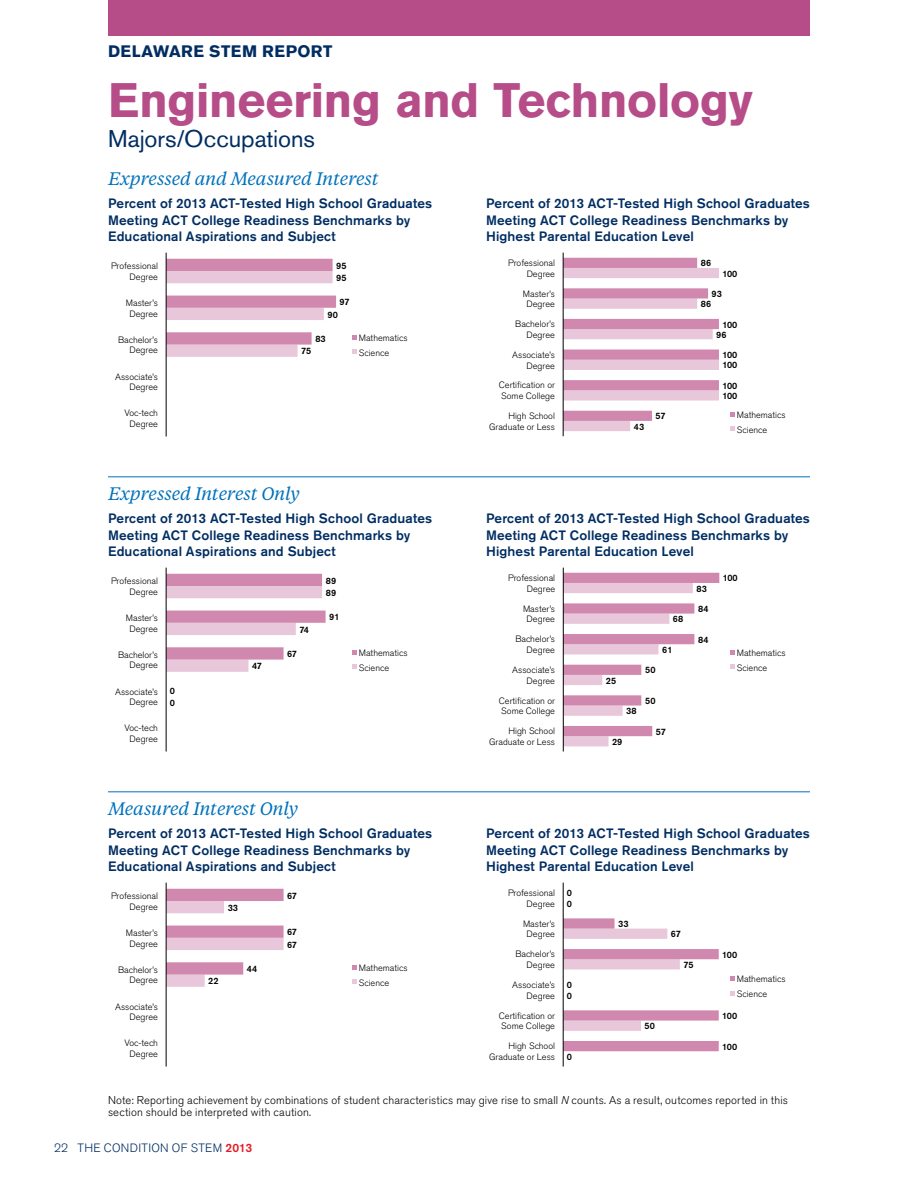
<style>
.page{position:relative;width:918px;height:1188px;background:#fff}
.page>*{position:absolute;margin:0;border:0;box-sizing:border-box;transform-origin:0 0}
.t1{font:700 48px "Akzidenz Grotesk Std";letter-spacing:-.01em;color:#b64c88}
.t2{font:24px "Akzidenz Grotesk Std";letter-spacing:-.005em;color:#002d62}
.t3{font:italic 18px "Tiempos Text";letter-spacing:-.01em;color:#0072bc}
.t4{font:700 16.5px "Akzidenz Grotesk Std";letter-spacing:.03em;color:#002d62}
.t5{font:500 13.5px/16.5px "Akzidenz Grotesk Std";letter-spacing:.01em;color:#002d62}
.t6{font:300 12px "Akzidenz Grotesk Std";letter-spacing:.03em;color:#002d62}
.t7{font:300 11.25px/12px "Akzidenz Grotesk Std";letter-spacing:.015em;color:#000}
.t8{font:300 9.15px/10.6px "Akzidenz Grotesk Std";color:#000001;text-align:right}
.t9{font:500 9.15px "Akzidenz Grotesk Std";color:#000001}
.s1{font-style:italic}
.s2{font-weight:500;color:#e31b23}
</style>
<div class="page">
<svg style="left:167px;top:574px;width:159px;height:98px"></svg>
<hr style="left:166px;top:568px;width:1px;height:184px;background:#000001">
<svg style="left:352px;top:650px;width:5px;height:5px"></svg>
<svg style="left:352px;top:664px;width:5px;height:5px"></svg>
<svg style="left:167px;top:259px;width:169px;height:98px"></svg>
<hr style="left:166px;top:253px;width:1px;height:184px;background:#000001">
<svg style="left:352px;top:335px;width:5px;height:5px"></svg>
<svg style="left:352px;top:349px;width:5px;height:5px"></svg>
<svg style="left:564px;top:258px;width:155px;height:173px"></svg>
<hr style="left:563px;top:253px;width:1px;height:183px;background:#000001">
<svg style="left:730px;top:412px;width:5px;height:5px"></svg>
<svg style="left:730px;top:427px;width:5px;height:4px"></svg>
<svg style="left:564px;top:573px;width:155px;height:173px"></svg>
<hr style="left:563px;top:568px;width:1px;height:184px;background:#000001">
<svg style="left:730px;top:650px;width:5px;height:5px"></svg>
<svg style="left:730px;top:664px;width:5px;height:5px"></svg>
<svg style="left:167px;top:889px;width:117px;height:98px"></svg>
<hr style="left:166px;top:883px;width:1px;height:184px;background:#000001">
<svg style="left:352px;top:965px;width:5px;height:5px"></svg>
<svg style="left:352px;top:979px;width:5px;height:5px"></svg>
<svg style="left:564px;top:918px;width:155px;height:133px"></svg>
<hr style="left:563px;top:883px;width:1px;height:184px;background:#000001">
<svg style="left:730px;top:976px;width:5px;height:5px"></svg>
<svg style="left:730px;top:991px;width:5px;height:5px"></svg>
<hr style="left:108px;top:476px;width:702px;height:1px;background:#0072bc">
<hr style="left:108px;top:791px;width:702px;height:1px;background:#0072bc">
<div style="left:108px;top:0;width:702px;height:36px;background:#b64c88"></div>
<h3 class="t4" style="left:108px;top:42px;width:215px">Delaware STEM Report</h3>
<h1 class="t1" style="left:108px;top:73px;width:646px">Engineering and Technology</h1>
<h2 class="t2" style="left:108px;top:124px;width:208px">Majors/Occupations</h2>
<h3 class="t3" style="left:108px;top:166px;width:272px">Expressed and Measured Interest</h3>
<h3 class="t5" style="left:108px;top:195px;width:326px">Percent of 2013 ACT-Tested High School Graduates<br>Meeting ACT College Readiness Benchmarks by<br>Educational Aspirations and Subject</h3>
<h3 class="t5" style="left:486px;top:195px;width:326px">Percent of 2013 ACT-Tested High School Graduates<br>Meeting ACT College Readiness Benchmarks by<br>Highest Parental Education Level</h3>
<p class="t8" style="left:111px;top:261px;width:48px">Professional<br>Degree</p>
<p class="t9" style="left:336px;top:260px;width:12px">95</p>
<p class="t9" style="left:336px;top:272px;width:12px">95</p>
<p class="t8" style="left:508px;top:258px;width:48px">Professional<br>Degree</p>
<p class="t9" style="left:701px;top:258px;width:12px">86</p>
<p class="t9" style="left:723px;top:268px;width:16px">100</p>
<p class="t8" style="left:126px;top:298px;width:34px;text-align:center">Master’s<br>Degree</p>
<p class="t8" style="left:118px;top:334px;width:41px">Bachelor’s<br>Degree</p>
<p class="t9" style="left:340px;top:297px;width:11px">97</p>
<p class="t9" style="left:327px;top:309px;width:12px">90</p>
<p class="t9" style="left:315px;top:333px;width:12px">83</p>
<p class="t9" style="left:301px;top:346px;width:12px">75</p>
<p class="t8" style="left:359px;top:331px;width:50px;line-height:14.5px;text-align:left">Mathematics<br>Science</p>
<p class="t8" style="left:523px;top:288px;width:34px;text-align:center">Master’s<br>Degree</p>
<p class="t8" style="left:515px;top:319px;width:41px">Bachelor’s<br>Degree</p>
<p class="t8" style="left:512px;top:350px;width:44px">Associate’s<br>Degree</p>
<p class="t9" style="left:712px;top:288px;width:12px">93</p>
<p class="t9" style="left:701px;top:298px;width:12px">86</p>
<p class="t9" style="left:723px;top:319px;width:16px">100</p>
<p class="t9" style="left:716px;top:329px;width:12px">96</p>
<p class="t9" style="left:723px;top:349px;width:16px">100</p>
<p class="t9" style="left:723px;top:360px;width:16px">100</p>
<p class="t8" style="left:115px;top:371px;width:44px">Associate’s<br>Degree</p>
<p class="t8" style="left:499px;top:380px;width:58px;text-align:left">Certification or<br>Some College</p>
<p class="t9" style="left:723px;top:380px;width:16px">100</p>
<p class="t9" style="left:723px;top:390px;width:16px">100</p>
<p class="t8" style="left:124px;top:408px;width:35px;text-align:center">Voc-tech<br>Degree</p>
<p class="t8" style="left:489px;top:411px;width:67px">High School<br>Graduate or Less</p>
<p class="t9" style="left:634px;top:421px;width:12px">43</p>
<p class="t9" style="left:656px;top:411px;width:12px">57</p>
<p class="t8" style="left:737px;top:408px;width:50px;line-height:14.5px;text-align:left">Mathematics<br>Science</p>
<h3 class="t3" style="left:108px;top:481px;width:193px">Expressed Interest Only</h3>
<h3 class="t5" style="left:108px;top:510px;width:326px">Percent of 2013 ACT-Tested High School Graduates<br>Meeting ACT College Readiness Benchmarks by<br>Educational Aspirations and Subject</h3>
<h3 class="t5" style="left:486px;top:510px;width:326px">Percent of 2013 ACT-Tested High School Graduates<br>Meeting ACT College Readiness Benchmarks by<br>Highest Parental Education Level</h3>
<p class="t8" style="left:111px;top:576px;width:48px">Professional<br>Degree</p>
<p class="t9" style="left:326px;top:575px;width:12px">89</p>
<p class="t9" style="left:326px;top:587px;width:12px">89</p>
<p class="t8" style="left:126px;top:613px;width:34px;text-align:center">Master’s<br>Degree</p>
<p class="t9" style="left:299px;top:624px;width:11px">74</p>
<p class="t9" style="left:329px;top:612px;width:12px">91</p>
<p class="t8" style="left:118px;top:649px;width:41px">Bachelor’s<br>Degree</p>
<p class="t9" style="left:252px;top:661px;width:11px">47</p>
<p class="t9" style="left:287px;top:648px;width:11px">67</p>
<p class="t8" style="left:359px;top:646px;width:50px;line-height:14.5px;text-align:left">Mathematics<br>Science</p>
<p class="t8" style="left:115px;top:686px;width:44px">Associate’s<br>Degree</p>
<p class="t9" style="left:170px;top:685px;width:7px">0</p>
<p class="t9" style="left:170px;top:697px;width:7px">0</p>
<p class="t8" style="left:124px;top:723px;width:35px;text-align:center">Voc-tech<br>Degree</p>
<h3 class="t3" style="left:108px;top:796px;width:192px">Measured Interest Only</h3>
<p class="t8" style="left:508px;top:573px;width:48px">Professional<br>Degree</p>
<p class="t9" style="left:697px;top:583px;width:12px">83</p>
<p class="t9" style="left:723px;top:573px;width:16px">100</p>
<p class="t8" style="left:523px;top:603px;width:34px;text-align:center">Master’s<br>Degree</p>
<p class="t9" style="left:673px;top:614px;width:12px">68</p>
<p class="t9" style="left:698px;top:603px;width:12px">84</p>
<p class="t8" style="left:515px;top:634px;width:41px">Bachelor’s<br>Degree</p>
<p class="t8" style="left:512px;top:665px;width:44px">Associate’s<br>Degree</p>
<p class="t9" style="left:606px;top:675px;width:12px">25</p>
<p class="t9" style="left:662px;top:644px;width:12px">61</p>
<p class="t9" style="left:645px;top:665px;width:12px">50</p>
<p class="t9" style="left:698px;top:634px;width:12px">84</p>
<p class="t8" style="left:737px;top:646px;width:50px;line-height:14.5px;text-align:left">Mathematics<br>Science</p>
<p class="t8" style="left:499px;top:695px;width:58px;text-align:left">Certification or<br>Some College</p>
<p class="t9" style="left:626px;top:706px;width:12px">38</p>
<p class="t9" style="left:645px;top:695px;width:12px">50</p>
<p class="t8" style="left:489px;top:726px;width:68px">High School<br>Graduate or Less</p>
<p class="t9" style="left:612px;top:736px;width:12px">29</p>
<p class="t9" style="left:656px;top:726px;width:12px">57</p>
<h3 class="t5" style="left:108px;top:825px;width:326px">Percent of 2013 ACT-Tested High School Graduates<br>Meeting ACT College Readiness Benchmarks by<br>Educational Aspirations and Subject</h3>
<h3 class="t5" style="left:486px;top:825px;width:326px">Percent of 2013 ACT-Tested High School Graduates<br>Meeting ACT College Readiness Benchmarks by<br>Highest Parental Education Level</h3>
<p class="t8" style="left:111px;top:891px;width:48px">Professional<br>Degree</p>
<p class="t9" style="left:228px;top:902px;width:12px">33</p>
<p class="t9" style="left:287px;top:890px;width:11px">67</p>
<p class="t8" style="left:508px;top:888px;width:48px">Professional<br>Degree</p>
<p class="t9" style="left:567px;top:888px;width:7px">0</p>
<p class="t9" style="left:567px;top:898px;width:7px">0</p>
<p class="t8" style="left:126px;top:928px;width:34px;text-align:center">Master’s<br>Degree</p>
<p class="t9" style="left:287px;top:927px;width:11px">67</p>
<p class="t9" style="left:287px;top:939px;width:11px">67</p>
<p class="t8" style="left:523px;top:918px;width:34px;text-align:center">Master’s<br>Degree</p>
<p class="t9" style="left:618px;top:918px;width:12px">33</p>
<p class="t9" style="left:671px;top:929px;width:11px">67</p>
<p class="t8" style="left:118px;top:964px;width:41px">Bachelor’s<br>Degree</p>
<p class="t9" style="left:208px;top:976px;width:12px">22</p>
<p class="t9" style="left:247px;top:963px;width:12px">44</p>
<p class="t8" style="left:359px;top:961px;width:50px;line-height:14.5px;text-align:left">Mathematics<br>Science</p>
<p class="t8" style="left:515px;top:949px;width:41px">Bachelor’s<br>Degree</p>
<p class="t8" style="left:512px;top:980px;width:44px">Associate’s<br>Degree</p>
<p class="t9" style="left:567px;top:980px;width:7px">0</p>
<p class="t9" style="left:567px;top:990px;width:7px">0</p>
<p class="t9" style="left:683px;top:959px;width:12px">75</p>
<p class="t9" style="left:722px;top:949px;width:16px">100</p>
<p class="t8" style="left:737px;top:972px;width:50px;line-height:14.5px;text-align:left">Mathematics<br>Science</p>
<p class="t8" style="left:115px;top:1001px;width:44px">Associate’s<br>Degree</p>
<p class="t8" style="left:499px;top:1010px;width:58px;text-align:left">Certification or<br>Some College</p>
<p class="t9" style="left:645px;top:1021px;width:12px">50</p>
<p class="t9" style="left:722px;top:1010px;width:16px">100</p>
<p class="t8" style="left:124px;top:1038px;width:35px;text-align:center">Voc-tech<br>Degree</p>
<p class="t8" style="left:489px;top:1041px;width:68px">High School<br>Graduate or Less</p>
<p class="t9" style="left:567px;top:1051px;width:7px">0</p>
<p class="t9" style="left:722px;top:1041px;width:16px">100</p>
<p class="t7" style="left:108px;top:1094px;width:682px">N ote: Reporting achievement by combinations of student characteristics may give rise to small <span class="s1">N</span> counts. As a result, outcomes reported in this section should be interpreted with caution.</p>
<h3 class="t6" style="left:54px;top:1141px;width:200px">22 The Condition of STEM <span class="s2">2013</span></h3>
</div>
